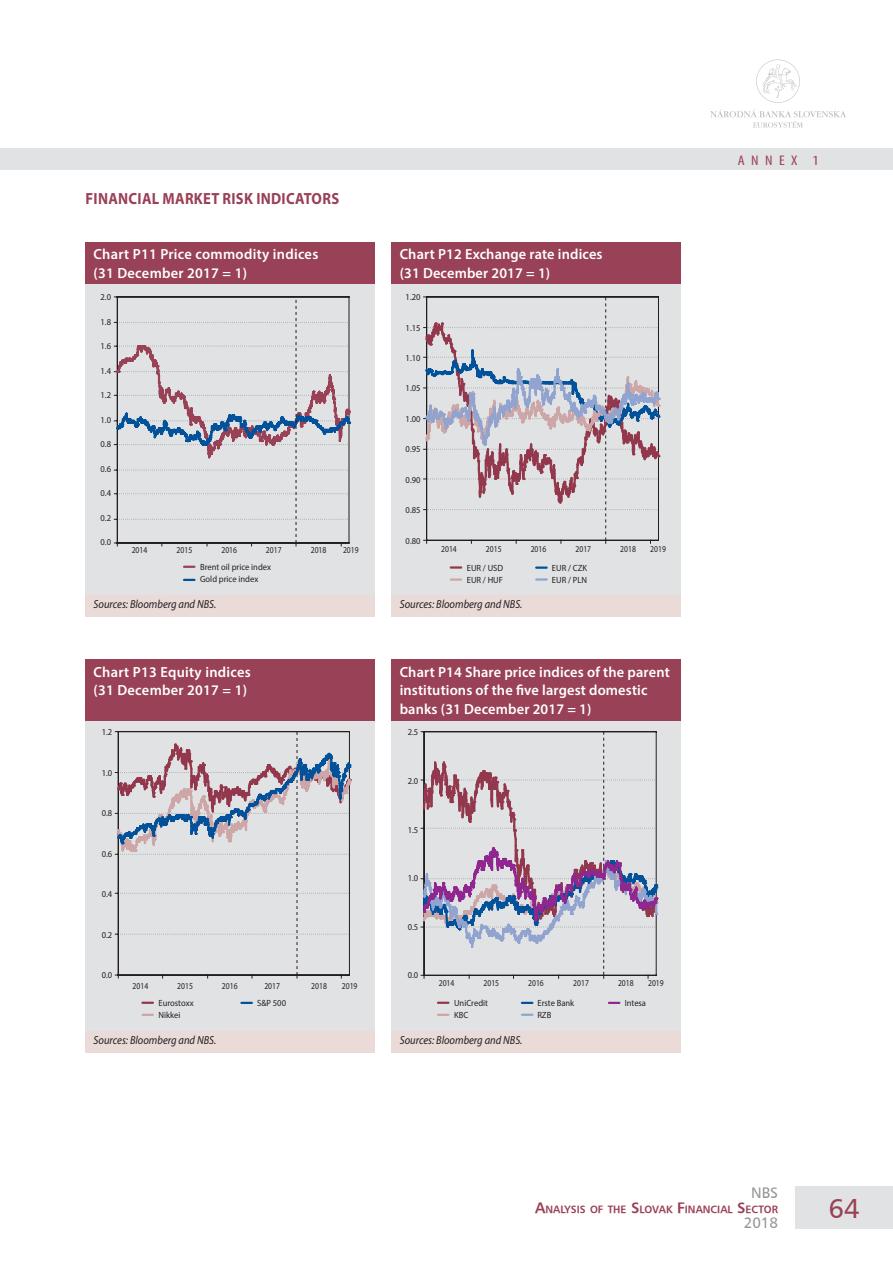
<style>
.page{position:relative;width:893px;height:1263px;background:#fff}
.page>*{position:absolute;margin:0;border:0;box-sizing:border-box;transform-origin:0 0}
.t1{font:27px "Humanist 777 AT";color:#994156}
._1_nadpis_2{font:700 16.2px "Myriad Pro";letter-spacing:.02em;color:#994156;scale:.9 1}
.t2{font:15px "Humanist 777 AT";color:#939598}
._3_graf_NADPIS{font:600 14.7px/18.8px "Myriad Pro";letter-spacing:.01em;color:#fff}
.t3{font:condensed 13.95px "Myriad Pro";letter-spacing:.405em;color:#994156;scale:1.15 1}
._3_graf_ZDROJ{font:italic 11.7px "Myriad Pro";color:#231f20;scale:.9 1}
.t4{font:10.5px "Humanist 777 AT Bold";color:#994156}
.t5{font:9px/12px "Myriad Pro";color:#231f20;scale:.95 1}
.t6{font:9px "Myriad Pro";color:#231f20;scale:.85 1}
.s1{font-size:15px}
</style>
<div class="page">
<div style="left:0;top:149px;width:893px;height:21px;background:#e1e2e4"></div>
<svg style="left:710px;top:109px;width:136px;height:19px"></svg>
<svg style="left:756px;top:60px;width:44px;height:43px"></svg>
<div style="left:795px;top:1186px;width:98px;height:43px;background:#e1e2e4"></div>
<div style="left:85px;top:242px;width:289px;height:42px;background:#994156"></div>
<div style="left:85px;top:284px;width:289px;height:311px;background:#e1e2e4"></div>
<div style="left:85px;top:595px;width:289px;height:21px;background:#eadad8"></div>
<div style="left:391px;top:242px;width:289px;height:42px;background:#994156"></div>
<div style="left:391px;top:284px;width:289px;height:311px;background:#e1e2e4"></div>
<div style="left:391px;top:595px;width:289px;height:21px;background:#eadad8"></div>
<div style="left:85px;top:659px;width:289px;height:62px;background:#994156"></div>
<div style="left:85px;top:721px;width:289px;height:310px;background:#e1e2e4"></div>
<div style="left:85px;top:1031px;width:289px;height:21px;background:#eadad8"></div>
<div style="left:391px;top:659px;width:289px;height:62px;background:#994156"></div>
<div style="left:391px;top:721px;width:289px;height:310px;background:#e1e2e4"></div>
<div style="left:391px;top:1031px;width:289px;height:21px;background:#eadad8"></div>
<svg style="left:184px;top:566px;width:10px;height:2px"></svg>
<svg style="left:184px;top:579px;width:10px;height:2px"></svg>
<svg style="left:114px;top:297px;width:238px;height:249px"></svg>
<svg style="left:451px;top:566px;width:10px;height:3px"></svg>
<svg style="left:451px;top:578px;width:10px;height:3px"></svg>
<svg style="left:536px;top:566px;width:11px;height:3px"></svg>
<svg style="left:536px;top:578px;width:11px;height:3px"></svg>
<svg style="left:424px;top:297px;width:237px;height:246px"></svg>
<svg style="left:142px;top:1002px;width:11px;height:2px"></svg>
<svg style="left:142px;top:1014px;width:11px;height:2px"></svg>
<svg style="left:241px;top:1002px;width:11px;height:2px"></svg>
<svg style="left:115px;top:731px;width:237px;height:247px"></svg>
<svg style="left:438px;top:1002px;width:10px;height:2px"></svg>
<svg style="left:438px;top:1014px;width:10px;height:2px"></svg>
<svg style="left:522px;top:1002px;width:10px;height:2px"></svg>
<svg style="left:522px;top:1013px;width:10px;height:3px"></svg>
<svg style="left:609px;top:1002px;width:10px;height:2px"></svg>
<svg style="left:421px;top:731px;width:237px;height:247px"></svg>
<p class="t3" style="left:738px;top:152px;width:72px">ANNEX 1</p>
<p class="_1_nadpis_2" style="left:86px;top:188px;width:283px">FINANCIAL MARKET RISK INDICATORS</p>
<p class="_3_graf_NADPIS" style="left:94px;top:245px;width:226px">Chart P11 Price commodity indices (31 December 2017 = 1)</p>
<p class="_3_graf_NADPIS" style="left:400px;top:245px;width:204px">Chart P12 Exchange rate indices (31 December 2017 = 1)</p>
<p class="t5" style="left:101px;top:291px;width:13px">2.0</p>
<p class="t5" style="left:101px;top:315px;width:13px">1.8</p>
<p class="t5" style="left:101px;top:340px;width:13px">1.6</p>
<p class="t5" style="left:101px;top:364px;width:13px">1.4</p>
<p class="t5" style="left:101px;top:389px;width:13px">1.2</p>
<p class="t5" style="left:101px;top:414px;width:13px">1.0</p>
<p class="t5" style="left:101px;top:438px;width:13px">0.8</p>
<p class="t5" style="left:101px;top:463px;width:13px">0.6</p>
<p class="t5" style="left:101px;top:487px;width:13px">0.4</p>
<p class="t5" style="left:101px;top:512px;width:13px">0.2</p>
<p class="t5" style="left:101px;top:536px;width:13px">0.0</p>
<p class="t6" style="left:132px;top:544px;width:20px">2014</p>
<p class="t6" style="left:177px;top:544px;width:20px">2015</p>
<p class="t6" style="left:221px;top:544px;width:20px">2016</p>
<p class="t6" style="left:266px;top:544px;width:20px">2017</p>
<p class="t6" style="left:311px;top:544px;width:20px">2018</p>
<p class="t6" style="left:343px;top:544px;width:20px">2019</p>
<p class="t5" style="left:200px;top:561px;width:76px">Brent oil price index<br>Gold price index</p>
<p class="t5" style="left:406px;top:291px;width:17px">1.20</p>
<p class="t5" style="left:406px;top:321px;width:17px">1.15</p>
<p class="t5" style="left:406px;top:352px;width:17px">1.10</p>
<p class="t5" style="left:406px;top:382px;width:17px">1.05</p>
<p class="t5" style="left:406px;top:413px;width:17px">1.00</p>
<p class="t5" style="left:406px;top:443px;width:17px">0.95</p>
<p class="t5" style="left:406px;top:474px;width:17px">0.90</p>
<p class="t5" style="left:406px;top:504px;width:17px">0.85</p>
<p class="t5" style="left:406px;top:534px;width:17px">0.80</p>
<p class="t6" style="left:441px;top:543px;width:20px">2014</p>
<p class="t6" style="left:486px;top:543px;width:20px">2015</p>
<p class="t6" style="left:531px;top:543px;width:20px">2016</p>
<p class="t6" style="left:575px;top:543px;width:20px">2017</p>
<p class="t6" style="left:620px;top:543px;width:20px">2018</p>
<p class="t6" style="left:650px;top:543px;width:20px">2019</p>
<p class="t5" style="left:467px;top:561px;width:40px">EUR / USD<br>EUR / HUF</p>
<p class="t5" style="left:552px;top:561px;width:39px">EUR / CZK<br>EUR / PLN</p>
<p class="_3_graf_ZDROJ" style="left:94px;top:597px;width:138px">Sources: Bloomberg and NBS.</p>
<p class="_3_graf_ZDROJ" style="left:400px;top:597px;width:138px">Sources: Bloomberg and NBS.</p>
<p class="_3_graf_NADPIS" style="left:94px;top:662px;width:159px">Chart P13 Equity indices (31 December 2017 = 1)</p>
<p class="_3_graf_NADPIS" style="left:400px;top:662px;width:271px">Chart P14 Share price indices of the parent institutions of the five largest domestic banks (31 December 2017 = 1)</p>
<p class="t5" style="left:102px;top:726px;width:13px">1.2</p>
<p class="t5" style="left:102px;top:767px;width:13px">1.0</p>
<p class="t5" style="left:102px;top:807px;width:13px">0.8</p>
<p class="t5" style="left:102px;top:848px;width:13px">0.6</p>
<p class="t5" style="left:102px;top:888px;width:13px">0.4</p>
<p class="t5" style="left:102px;top:929px;width:13px">0.2</p>
<p class="t5" style="left:102px;top:969px;width:13px">0.0</p>
<p class="t6" style="left:133px;top:980px;width:20px">2014</p>
<p class="t6" style="left:177px;top:980px;width:20px">2015</p>
<p class="t6" style="left:222px;top:980px;width:20px">2016</p>
<p class="t6" style="left:264px;top:980px;width:20px">2017</p>
<p class="t6" style="left:311px;top:980px;width:20px">2018</p>
<p class="t6" style="left:342px;top:980px;width:20px">2019</p>
<p class="t5" style="left:408px;top:726px;width:13px">2.5</p>
<p class="t5" style="left:408px;top:775px;width:13px">2.0</p>
<p class="t5" style="left:408px;top:823px;width:13px">1.5</p>
<p class="t5" style="left:408px;top:872px;width:13px">1.0</p>
<p class="t5" style="left:408px;top:920px;width:13px">0.5</p>
<p class="t5" style="left:408px;top:969px;width:13px">0.0</p>
<p class="t6" style="left:439px;top:977px;width:20px">2014</p>
<p class="t6" style="left:483px;top:977px;width:20px">2015</p>
<p class="t6" style="left:528px;top:977px;width:20px">2016</p>
<p class="t6" style="left:573px;top:977px;width:20px">2017</p>
<p class="t6" style="left:618px;top:977px;width:20px">2018</p>
<p class="t6" style="left:648px;top:977px;width:20px">2019</p>
<p class="t5" style="left:159px;top:997px;width:39px">Eurostoxx<br>Nikkei</p>
<p class="t5" style="left:257px;top:997px;width:32px">S&amp;P 500</p>
<p class="t5" style="left:454px;top:997px;width:37px">UniCredit<br>KBC</p>
<p class="t5" style="left:537px;top:997px;width:40px">Erste Bank<br>RZB</p>
<p class="t5" style="left:625px;top:997px;width:24px">Intesa</p>
<p class="_3_graf_ZDROJ" style="left:94px;top:1033px;width:138px">Sources: Bloomberg and NBS.</p>
<p class="_3_graf_ZDROJ" style="left:400px;top:1033px;width:138px">Sources: Bloomberg and NBS.</p>
<p class="t2" style="left:751px;top:1184px;width:29px">NBS</p>
<p class="t4" style="left:535px;top:1203px;width:244px"><span class="s1">A</span>NALYSIS OF THE <span class="s1">S</span> LOVAK <span class="s1">F</span>INANCIAL <span class="s1">S</span> ECTOR</p>
<p class="t2" style="left:744px;top:1214px;width:36px">2018</p>
<h1 class="t1" style="left:829px;top:1193px;width:32px">64</h1>
</div>
